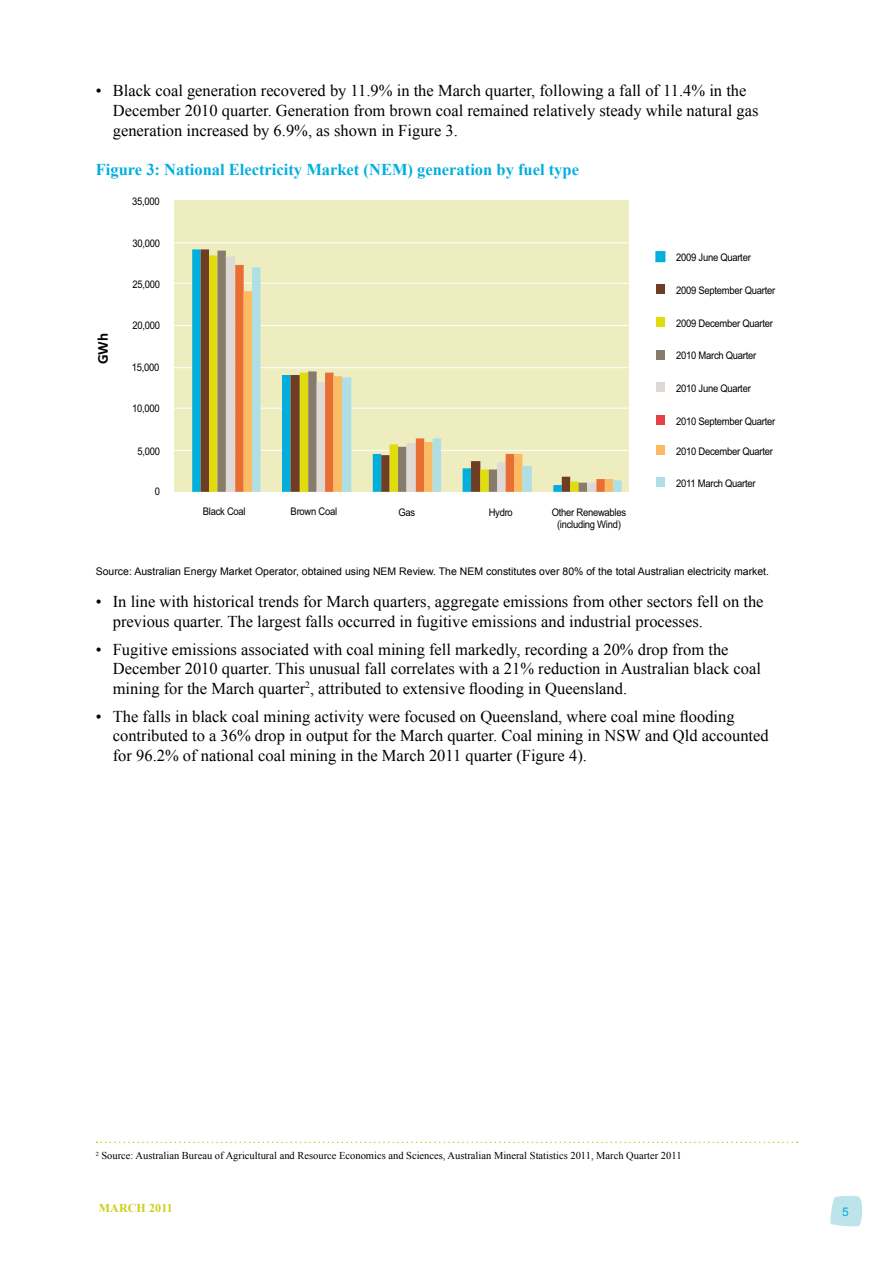
<style>
.page{position:relative;width:893px;height:1263px;background:#fff}
.page>*{position:absolute;margin:0;border:0;box-sizing:border-box;transform-origin:0 0}
.t1{font:16.5px/19.5px "Times New Roman";color:#000}
.t2{font:700 16.5px "Times New Roman";color:#00afde}
.t3{font:700 15px "Calibri";color:#000}
.t4{font:700 12px "Times New Roman";letter-spacing:.01em;color:#cdcf19}
.t5{font:12px "Arial";color:#00afde}
.t6{font:10.5px/12.6px "Arial";letter-spacing:-.03em;color:#000;text-align:center;scale:.9 1}
.t7{font:10.5px "Arial";color:#000}
.t8{font:10.5px "Times New Roman";color:#000}
</style>
<div class="page">
<svg style="left:830px;top:1195px;width:33px;height:32px"></svg>
<div style="left:174px;top:201px;width:454px;height:291px;background:#ededc0"></div>
<hr style="left:174px;top:450px;width:454px;height:1px;background:#fff">
<hr style="left:174px;top:408px;width:454px;height:1px;background:#fff">
<hr style="left:174px;top:367px;width:454px;height:1px;background:#fff">
<hr style="left:174px;top:325px;width:454px;height:1px;background:#fff">
<hr style="left:174px;top:283px;width:454px;height:1px;background:#fff">
<hr style="left:174px;top:242px;width:454px;height:1px;background:#fff">
<div style="left:655px;top:251px;width:10px;height:11px;background:#00afde;border:2px solid #00afde"></div>
<div style="left:656px;top:284px;width:9px;height:10px;background:#6f3d23"></div>
<div style="left:656px;top:317px;width:9px;height:10px;background:#e1dc0d"></div>
<div style="left:656px;top:350px;width:9px;height:9px;background:#877b6c"></div>
<div style="left:656px;top:382px;width:9px;height:10px;background:#ded9d4"></div>
<div style="left:656px;top:415px;width:9px;height:10px;background:#e44145"></div>
<div style="left:656px;top:445px;width:9px;height:10px;background:#fcba63"></div>
<div style="left:656px;top:478px;width:9px;height:9px;background:#afdfe4"></div>
<svg style="left:192px;top:249px;width:9px;height:243px;background:#10add4"></svg>
<div style="left:201px;top:249px;width:25px;height:243px;background:#6f3d23"></div>
<div style="left:209px;top:255px;width:8px;height:237px;background:#e1dc0d"></div>
<svg style="left:217px;top:251px;width:9px;height:241px;background:#8d826e"></svg>
<div style="left:226px;top:257px;width:9px;height:235px;background:#ded9d4"></div>
<svg style="left:235px;top:265px;width:17px;height:227px;background:#e98149"></svg>
<div style="left:244px;top:291px;width:8px;height:201px;background:#fcba63"></div>
<svg style="left:252px;top:267px;width:370px;height:225px"></svg>
<svg style="left:97px;top:1141px;width:701px;height:2px"></svg>
<p class="t1" style="left:113px;top:81px;width:647px;text-indent:-17px">• Black coal generation recovered by 11.9% in the March quarter, following a fall of 11.4% in the<br>December 2010 quarter. Generation from brown coal remained relatively steady while natural gas generation increased by 6.9%, as shown in Figure 3.</p>
<p class="t2" style="left:96px;top:158px;width:485px">Figure 3: National Electricity Market (NEM) generation by fuel type</p>
<p class="t6" style="left:132px;top:195px;width:32px">35,000</p>
<p class="t3" style="left:93px;top:364px;width:33px;rotate:-90deg">GWh</p>
<p class="t6" style="left:132px;top:237px;width:32px">30,000</p>
<p class="t6" style="left:132px;top:279px;width:32px">25,000</p>
<p class="t6" style="left:132px;top:319px;width:32px">20,000</p>
<p class="t6" style="left:132px;top:361px;width:32px">15,000</p>
<p class="t6" style="left:132px;top:402px;width:32px">10,000</p>
<p class="t6" style="left:137px;top:445px;width:27px">5,000</p>
<p class="t6" style="left:155px;top:485px;width:7px">0</p>
<p class="t6" style="left:203px;top:505px;width:49px">Black Coal</p>
<p class="t6" style="left:291px;top:505px;width:53px">Brown Coal</p>
<p class="t6" style="left:398px;top:506px;width:20px">Gas</p>
<p class="t6" style="left:489px;top:506px;width:28px">Hydro</p>
<p class="t6" style="left:552px;top:506px;width:84px">Other Renewables (including Wind)</p>
<p class="t6" style="left:676px;top:251px;width:84px">2009 June Quarter</p>
<p class="t6" style="left:676px;top:284px;width:111px">2009 September Quarter</p>
<p class="t6" style="left:676px;top:317px;width:109px">2009 December Quarter</p>
<p class="t6" style="left:676px;top:349px;width:90px">2010 March Quarter</p>
<p class="t6" style="left:676px;top:382px;width:84px">2010 June Quarter</p>
<p class="t6" style="left:676px;top:415px;width:111px">2010 September Quarter</p>
<p class="t6" style="left:676px;top:445px;width:109px">2010 December Quarter</p>
<p class="t6" style="left:676px;top:477px;width:90px">2011 March Quarter</p>
<p class="t7" style="left:96px;top:564px;width:675px">Source: Australian Energy Market Operator, obtained using NEM Review. The NEM constitutes over 80% of the total Australian electricity market.</p>
<p class="t1" style="left:113px;top:591px;width:652px;text-indent:-17px">• In line with historical trends for March quarters, aggregate emissions from other sectors fell on the previous quarter. The largest falls occurred in fugitive emissions and industrial processes.</p>
<p class="t1" style="left:113px;top:639px;width:650px;text-indent:-17px">• Fugitive emissions associated with coal mining fell markedly, recording a 20% drop from the<br>December 2010 quarter. This unusual fall correlates with a 21% reduction in Australian black coal mining for the March quarter<sup>2</sup>, attributed to extensive flooding in Queensland.</p>
<p class="t1" style="left:113px;top:706px;width:657px;text-indent:-17px">• The falls in black coal mining activity were focused on Queensland, where coal mine flooding contributed to a 36% drop in output for the March quarter. Coal mining in NSW and Qld accounted for 96.2% of national coal mining in the March 2011 quarter (Figure 4).</p>
<p class="t8" style="left:96px;top:1149px;width:587px"><sup>2</sup> Source: Australian Bureau of Agricultural and Resource Economics and Sciences, Australian Mineral Statistics 2011, March Quarter 2011</p>
<p class="t4" style="left:99px;top:1200px;width:76px">March 2011</p>
<p class="t5" style="left:842px;top:1204px;width:8px">5</p>
</div>
